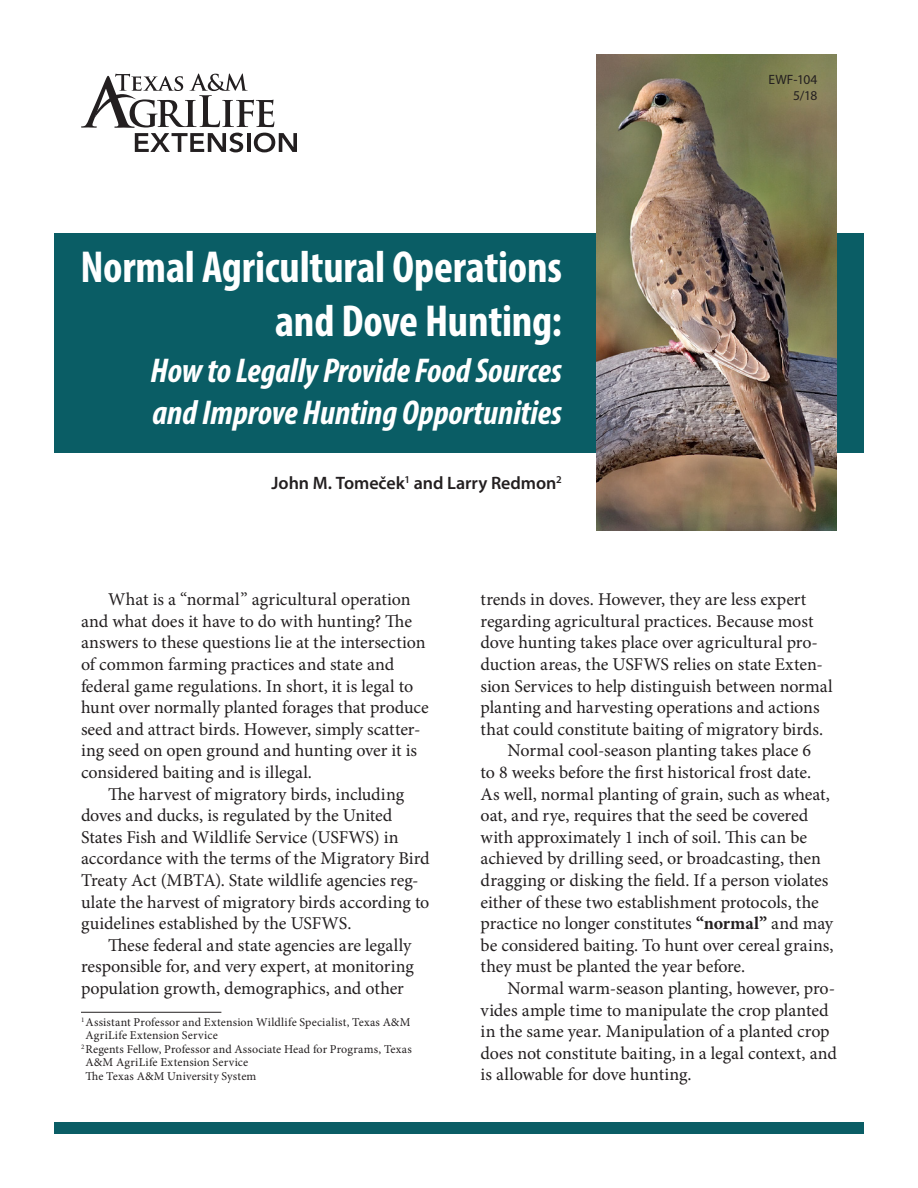
<style>
.page{position:relative;width:918px;height:1188px;background:#fff}
.page>*{position:absolute;margin:0;border:0;box-sizing:border-box;transform-origin:0 0}
.t1{font:700 condensed 45px/54px "Myriad Pro";letter-spacing:-.005em;color:#fff;text-align:right}
.t2{font:italic 700 condensed 34.5px/41.4px "Myriad Pro";letter-spacing:-.005em;color:#fff}
.body_text{font:18px/21.6px "Minion Pro";letter-spacing:-.005em;color:#231f20}
.t3{font:600 18px "Myriad Pro";letter-spacing:-.005em;color:#231f20}
.t4{font:13.5px "Myriad Pro";letter-spacing:.005em;color:#231f20}
.t5{font:12px/13.5px "Minion Pro";letter-spacing:.015em;color:#231f20}
.s1{font-weight:700}
</style>
<div class="page">
<div style="left:54px;top:233px;width:810px;height:220px;background:#0a5d65"></div>
<hr style="left:81px;top:1012px;width:140px;height:1px;background:#231f20">
<img style="left:596px;top:54px;width:241px;height:476px">
<svg style="left:81px;top:73px;width:216px;height:79px"></svg>
<div style="left:54px;top:1122px;width:810px;height:12px;background:#0a5d65"></div>
<p class="t1" style="left:80px;top:239px;width:483px">Normal Agricultural Operations and Dove Hunting:</p>
<p class="t2" style="left:151px;top:349px;width:413px">How to Legally Provide Food Sources and Improve Hunting Opportunities</p>
<p class="t3" style="left:272px;top:471px;width:292px">John M. Tomeček<sup>1</sup> and Larry Redmon<sup>2</sup></p>
<p class="t4" style="left:769px;top:71px;width:50px">EWF-104</p>
<p class="t4" style="left:793px;top:87px;width:26px">5/18</p>
<p class="body_text" style="left:81px;top:589px;width:349px;text-indent:27px">What is a “normal” agricultural operation and what does it have to do with hunting? The answers to these questions lie at the intersection of common farming practices and state and federal game regulations. In short, it is legal to hunt over normally planted forages that produce seed and attract birds. However, simply scatter&shy;ing seed on open ground and hunting over it is considered baiting and is illegal.</p>
<p class="body_text" style="left:81px;top:783px;width:350px;text-indent:27px">The harvest of migratory birds, including doves and ducks, is regulated by the United States Fish and Wildlife Service (USFWS) in accordance with the terms of the Migratory Bird Treaty Act (MBTA). State wildlife agencies reg&shy;ulate the harvest of migratory birds according to guidelines established by the USFWS.</p>
<p class="body_text" style="left:81px;top:934px;width:334px;text-indent:27px">These federal and state agencies are legally responsible for, and very expert, at monitoring population growth, demographics, and other</p>
<p class="t5" style="left:86px;top:1015px;width:327px;text-indent:-4px"><sup>1</sup>Assistant Professor and Extension Wildlife Specialist, Texas A&amp;M<br>AgriLife Extension Service</p>
<p class="t5" style="left:86px;top:1042px;width:328px;text-indent:-4px"><sup>2</sup>Regents Fellow, Professor and Associate Head for Programs, Texas<br>A&amp;M AgriLife Extension Service</p>
<p class="t5" style="left:86px;top:1069px;width:172px">The Texas A&amp;M University System</p>
<p class="body_text" style="left:481px;top:589px;width:354px">trends in doves. However, they are less expert regarding agricultural practices. Because most dove hunting takes place over agricultural pro&shy;duction areas, the USFWS relies on state Exten&shy;sion Services to help distinguish between normal planting and harvesting operations and actions that could constitute baiting of migratory birds.</p>
<p class="body_text" style="left:481px;top:740px;width:355px;text-indent:27px">Normal cool-season planting takes place 6<br>to 8 weeks before the first historical frost date.<br>As well, normal planting of grain, such as wheat, oat, and rye, requires that the seed be covered with approximately 1 inch of soil. This can be achieved by drilling seed, or broadcasting, then dragging or disking the field. If a person violates either of these two establishment protocols, the practice no longer constitutes <span class="s1">“normal”</span> and may be considered baiting. To hunt over cereal grains, they must be planted the year before.</p>
<p class="body_text" style="left:481px;top:977px;width:358px;text-indent:27px">Normal warm-season planting, however, pro&shy;vides ample time to manipulate the crop planted in the same year. Manipulation of a planted crop does not constitute baiting, in a legal context, and is allowable for dove hunting.</p>
</div>
